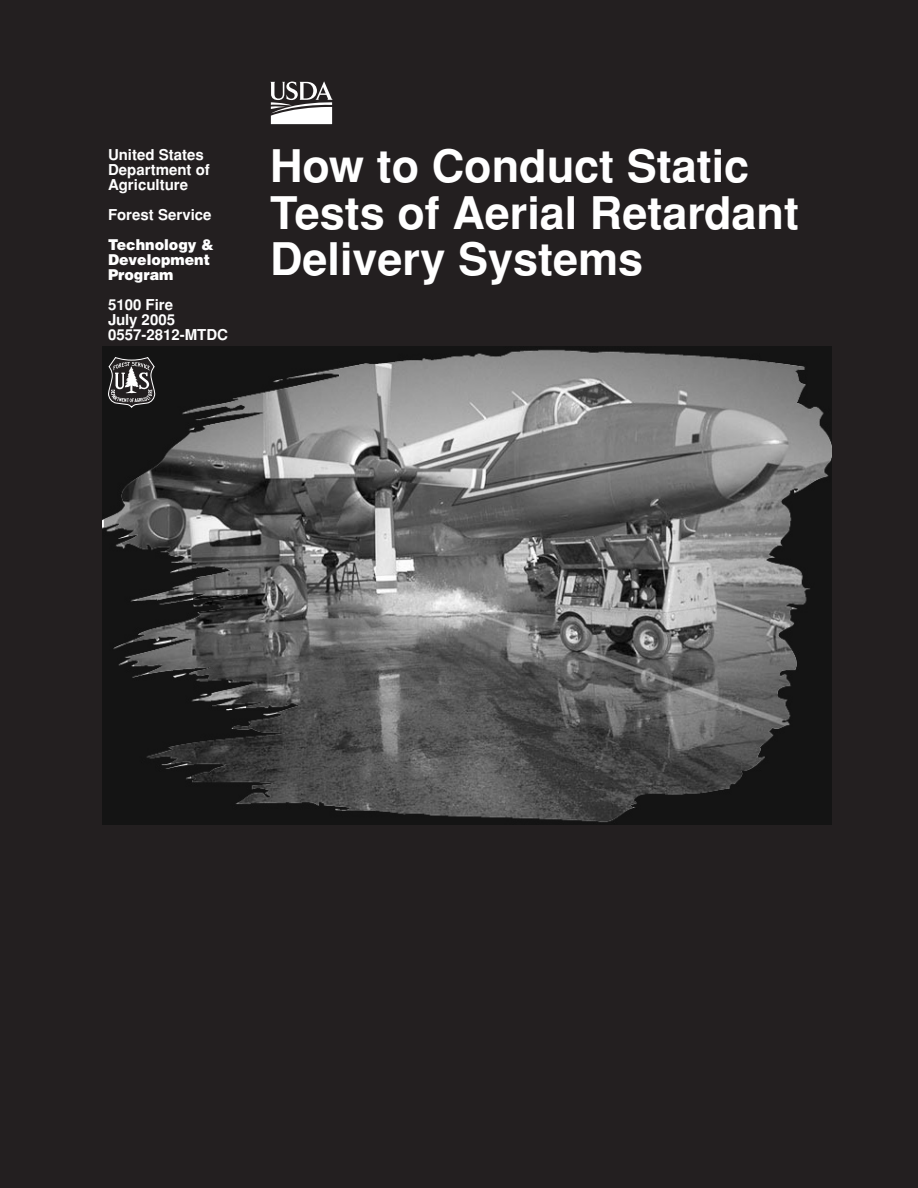
<style>
.page{position:relative;width:918px;height:1188px;background:#231f20}
.page>*{position:absolute;margin:0;border:0;box-sizing:border-box;transform-origin:0 0}
.t1{font:700 45px/46.5px "Helvetica";color:#fff}
.t2{font:700 15px/15px "Helvetica";color:#fff}
.t3{font:900 15px/15px "Helvetica";color:#fff;scale:.95 1}
</style>
<div class="page">
<img style="left:103px;top:347px;width:729px;height:477px">
<svg style="left:270px;top:81px;width:63px;height:43px"></svg>
<svg style="left:108px;top:358px;width:47px;height:50px"></svg>
<p class="t2" style="left:108px;top:147px;width:103px">United States<br>Department of<br>Agriculture</p>
<p class="t2" style="left:108px;top:207px;width:105px">Forest Service</p>
<p class="t3" style="left:108px;top:237px;width:113px">Technology &amp;<br>Development<br>Program</p>
<p class="t2" style="left:108px;top:297px;width:122px">5100 Fire<br>July 2005<br>0557-2812-MTDC</p>
<h1 class="t1" style="left:270px;top:143px;width:531px">How to Conduct Static<br>Tests of Aerial Retardant<br>Delivery Systems</h1>
</div>
